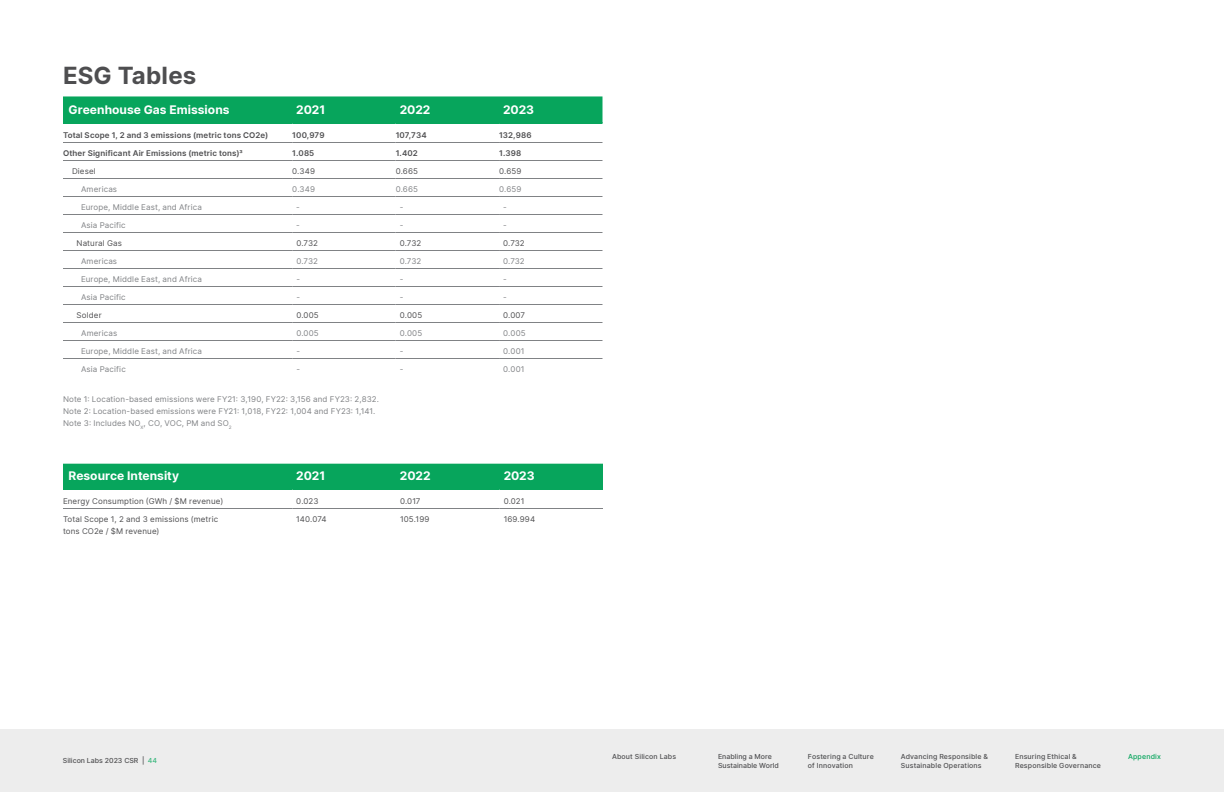
<style>
.page{position:relative;width:1224px;height:792px;background:#fff}
.page>*{position:absolute;margin:0;border:0;box-sizing:border-box;transform-origin:0 0}
.t1{font:700 24px "Inter";letter-spacing:.005em;color:#4e4e50}
.t2{font:700 12px "Inter";color:#fff}
.t3{font:8px/12px "Inter";letter-spacing:.015em;color:#808285}
.t4{font:8px/12px "Inter";letter-spacing:.015em;color:#4e4e50}
.t5{font:600 8px "Inter";letter-spacing:.02em;color:#4e4e50}
.t6{font:500 7px/9px "Inter";letter-spacing:.02em;color:#4e4e50}
.t7{font:500 7px/9px "Inter";color:#4e4e50}
.t8{font:500 7px "Inter";letter-spacing:.025em;color:#07a55c}
.s1{color:#39b77d}
</style>
<div class="page">
<div style="left:63px;top:96px;width:539px;height:26px;background:#07a55c"></div>
<hr style="left:63px;top:358px;width:229px;height:1px;background:#808285">
<hr style="left:292px;top:358px;width:104px;height:1px;background:#808285">
<hr style="left:396px;top:358px;width:103px;height:1px;background:#808285">
<hr style="left:499px;top:358px;width:103px;height:1px;background:#808285">
<hr style="left:63px;top:142px;width:229px;height:1px;background:#808285">
<hr style="left:292px;top:142px;width:104px;height:1px;background:#808285">
<hr style="left:396px;top:142px;width:103px;height:1px;background:#808285">
<hr style="left:499px;top:142px;width:103px;height:1px;background:#808285">
<hr style="left:63px;top:160px;width:229px;height:1px;background:#808285">
<hr style="left:292px;top:160px;width:104px;height:1px;background:#808285">
<hr style="left:396px;top:160px;width:103px;height:1px;background:#808285">
<hr style="left:499px;top:160px;width:103px;height:1px;background:#808285">
<hr style="left:63px;top:178px;width:229px;height:1px;background:#808285">
<hr style="left:292px;top:178px;width:104px;height:1px;background:#808285">
<hr style="left:396px;top:178px;width:103px;height:1px;background:#808285">
<hr style="left:499px;top:178px;width:103px;height:1px;background:#808285">
<hr style="left:63px;top:196px;width:229px;height:1px;background:#808285">
<hr style="left:292px;top:196px;width:104px;height:1px;background:#808285">
<hr style="left:396px;top:196px;width:103px;height:1px;background:#808285">
<hr style="left:499px;top:196px;width:103px;height:1px;background:#808285">
<hr style="left:63px;top:214px;width:229px;height:1px;background:#808285">
<hr style="left:292px;top:214px;width:104px;height:1px;background:#808285">
<hr style="left:396px;top:214px;width:103px;height:1px;background:#808285">
<hr style="left:499px;top:214px;width:103px;height:1px;background:#808285">
<hr style="left:63px;top:232px;width:229px;height:1px;background:#808285">
<hr style="left:292px;top:232px;width:104px;height:1px;background:#808285">
<hr style="left:396px;top:232px;width:103px;height:1px;background:#808285">
<hr style="left:499px;top:232px;width:103px;height:1px;background:#808285">
<hr style="left:63px;top:250px;width:229px;height:1px;background:#808285">
<hr style="left:292px;top:250px;width:104px;height:1px;background:#808285">
<hr style="left:396px;top:250px;width:103px;height:1px;background:#808285">
<hr style="left:499px;top:250px;width:103px;height:1px;background:#808285">
<hr style="left:63px;top:268px;width:229px;height:1px;background:#808285">
<hr style="left:292px;top:268px;width:104px;height:1px;background:#808285">
<hr style="left:396px;top:268px;width:103px;height:1px;background:#808285">
<hr style="left:499px;top:268px;width:103px;height:1px;background:#808285">
<hr style="left:63px;top:122px;width:229px;height:2px;background:#07a55c">
<hr style="left:292px;top:122px;width:104px;height:2px;background:#07a55c">
<hr style="left:396px;top:122px;width:103px;height:2px;background:#07a55c">
<hr style="left:499px;top:122px;width:103px;height:2px;background:#07a55c">
<hr style="left:63px;top:286px;width:229px;height:1px;background:#808285">
<hr style="left:292px;top:286px;width:104px;height:1px;background:#808285">
<hr style="left:396px;top:286px;width:103px;height:1px;background:#808285">
<hr style="left:499px;top:286px;width:103px;height:1px;background:#808285">
<hr style="left:63px;top:304px;width:229px;height:1px;background:#808285">
<hr style="left:292px;top:304px;width:104px;height:1px;background:#808285">
<hr style="left:396px;top:304px;width:103px;height:1px;background:#808285">
<hr style="left:499px;top:304px;width:103px;height:1px;background:#808285">
<hr style="left:63px;top:322px;width:229px;height:1px;background:#808285">
<hr style="left:292px;top:322px;width:104px;height:1px;background:#808285">
<hr style="left:396px;top:322px;width:103px;height:1px;background:#808285">
<hr style="left:499px;top:322px;width:103px;height:1px;background:#808285">
<hr style="left:63px;top:340px;width:229px;height:1px;background:#808285">
<hr style="left:292px;top:340px;width:104px;height:1px;background:#808285">
<hr style="left:396px;top:340px;width:103px;height:1px;background:#808285">
<hr style="left:499px;top:340px;width:103px;height:1px;background:#808285">
<div style="left:63px;top:464px;width:540px;height:24px;background:#07a55c"></div>
<hr style="left:63px;top:488px;width:229px;height:2px;background:#07a55c">
<hr style="left:292px;top:488px;width:104px;height:2px;background:#07a55c">
<hr style="left:396px;top:488px;width:104px;height:2px;background:#07a55c">
<hr style="left:500px;top:488px;width:103px;height:2px;background:#07a55c">
<hr style="left:63px;top:508px;width:229px;height:1px;background:#808285">
<hr style="left:292px;top:508px;width:104px;height:1px;background:#808285">
<hr style="left:396px;top:508px;width:104px;height:1px;background:#808285">
<hr style="left:500px;top:508px;width:103px;height:1px;background:#808285">
<div style="left:0;top:729px;width:1224px;height:63px;background:#ededed"></div>
<h1 class="t1" style="left:63px;top:57px;width:135px">ESG Tables</h1>
<h2 class="t2" style="left:69px;top:101px;width:162px">Greenhouse Gas Emissions</h2>
<h2 class="t2" style="left:296px;top:101px;width:31px">2021</h2>
<h2 class="t2" style="left:400px;top:101px;width:32px">2022</h2>
<h2 class="t2" style="left:503px;top:101px;width:33px">2023</h2>
<p class="t5" style="left:63px;top:129px;width:207px">Total Scope 1, 2 and 3 emissions (metric tons CO2e)</p>
<p class="t5" style="left:292px;top:129px;width:34px">100,979</p>
<p class="t5" style="left:396px;top:129px;width:33px">107,734</p>
<p class="t5" style="left:499px;top:129px;width:34px">132,986</p>
<p class="t5" style="left:63px;top:147px;width:181px">Other Significant Air Emissions (metric tons)3</p>
<p class="t5" style="left:292px;top:147px;width:24px">1.085</p>
<p class="t5" style="left:396px;top:147px;width:24px">1.402</p>
<p class="t5" style="left:499px;top:147px;width:24px">1.398</p>
<p class="t4" style="left:72px;top:165px;width:25px">Diesel</p>
<p class="t4" style="left:292px;top:165px;width:24px">0.349</p>
<p class="t4" style="left:396px;top:165px;width:24px">0.665</p>
<p class="t4" style="left:499px;top:165px;width:24px">0.659</p>
<p class="t3" style="left:81px;top:183px;width:38px">Americas</p>
<p class="t3" style="left:292px;top:183px;width:24px">0.349</p>
<p class="t3" style="left:396px;top:183px;width:24px">0.665</p>
<p class="t3" style="left:499px;top:183px;width:24px">0.659</p>
<p class="t3" style="left:81px;top:201px;width:122px">Europe, Middle East, and Africa</p>
<p class="t3" style="left:296px;top:201px;width:5px">-</p>
<p class="t3" style="left:400px;top:201px;width:5px">-</p>
<p class="t3" style="left:503px;top:201px;width:5px">-</p>
<p class="t3" style="left:81px;top:219px;width:46px">Asia Pacific</p>
<p class="t3" style="left:296px;top:219px;width:5px">-</p>
<p class="t3" style="left:400px;top:219px;width:5px">-</p>
<p class="t3" style="left:503px;top:219px;width:5px">-</p>
<p class="t4" style="left:77px;top:237px;width:47px">Natural Gas</p>
<p class="t4" style="left:296px;top:237px;width:23px">0.732</p>
<p class="t4" style="left:400px;top:237px;width:23px">0.732</p>
<p class="t4" style="left:503px;top:237px;width:23px">0.732</p>
<p class="t3" style="left:81px;top:255px;width:38px">Americas</p>
<p class="t3" style="left:296px;top:255px;width:23px">0.732</p>
<p class="t3" style="left:400px;top:255px;width:23px">0.732</p>
<p class="t3" style="left:503px;top:255px;width:23px">0.732</p>
<p class="t3" style="left:81px;top:273px;width:122px">Europe, Middle East, and Africa</p>
<p class="t3" style="left:296px;top:273px;width:5px">-</p>
<p class="t3" style="left:400px;top:273px;width:5px">-</p>
<p class="t3" style="left:503px;top:273px;width:5px">-</p>
<p class="t3" style="left:81px;top:291px;width:46px">Asia Pacific</p>
<p class="t3" style="left:296px;top:291px;width:5px">-</p>
<p class="t3" style="left:400px;top:291px;width:5px">-</p>
<p class="t3" style="left:503px;top:291px;width:5px">-</p>
<p class="t4" style="left:77px;top:309px;width:27px">Solder</p>
<p class="t4" style="left:296px;top:309px;width:24px">0.005</p>
<p class="t4" style="left:400px;top:309px;width:24px">0.005</p>
<p class="t4" style="left:503px;top:309px;width:24px">0.007</p>
<p class="t3" style="left:81px;top:327px;width:38px">Americas</p>
<p class="t3" style="left:296px;top:327px;width:24px">0.005</p>
<p class="t3" style="left:400px;top:327px;width:24px">0.005</p>
<p class="t3" style="left:503px;top:327px;width:24px">0.005</p>
<p class="t3" style="left:81px;top:345px;width:122px">Europe, Middle East, and Africa</p>
<p class="t3" style="left:296px;top:345px;width:5px">-</p>
<p class="t3" style="left:400px;top:345px;width:5px">-</p>
<p class="t3" style="left:503px;top:345px;width:23px">0.001</p>
<p class="t3" style="left:81px;top:363px;width:46px">Asia Pacific</p>
<p class="t3" style="left:296px;top:363px;width:5px">-</p>
<p class="t3" style="left:400px;top:363px;width:5px">-</p>
<p class="t3" style="left:503px;top:363px;width:23px">0.001</p>
<p class="t3" style="left:63px;top:393px;width:317px">Note 1: Location-based emissions were FY21: 3,190, FY22: 3,156 and FY23: 2,832.<br>Note 2: Location-based emissions were FY21: 1,018, FY22: 1,004 and FY23: 1,141.<br>Note 3: Includes NO<sub>X</sub>, CO, VOC, PM and SO<sub>2</sub></p>
<h2 class="t2" style="left:69px;top:467px;width:112px">Resource Intensity</h2>
<h2 class="t2" style="left:296px;top:467px;width:31px">2021</h2>
<h2 class="t2" style="left:400px;top:467px;width:32px">2022</h2>
<h2 class="t2" style="left:504px;top:467px;width:33px">2023</h2>
<p class="t4" style="left:63px;top:495px;width:162px">Energy Consumption (GWh / $M revenue)</p>
<p class="t4" style="left:296px;top:495px;width:24px">0.023</p>
<p class="t4" style="left:400px;top:495px;width:22px">0.017</p>
<p class="t4" style="left:504px;top:495px;width:22px">0.021</p>
<p class="t4" style="left:63px;top:513px;width:157px">Total Scope 1, 2 and 3 emissions (metric tons CO2e / $M revenue)</p>
<p class="t4" style="left:296px;top:513px;width:32px">140.074</p>
<p class="t4" style="left:400px;top:513px;width:31px">105.199</p>
<p class="t4" style="left:504px;top:513px;width:33px">169.994</p>
<p class="t7" style="left:63px;top:756px;width:95px">Silicon Labs 2023 CSR | <span class="s1">44</span></p>
<p class="t6" style="left:612px;top:752px;width:66px">About Silicon Labs</p>
<p class="t7" style="left:718px;top:752px;width:62px">Enabling a More<br>Sustainable World</p>
<p class="t6" style="left:808px;top:752px;width:67px">Fostering a Culture of Innovation</p>
<p class="t6" style="left:901px;top:752px;width:89px">Advancing Responsible &amp;<br>Sustainable Operations</p>
<p class="t6" style="left:1015px;top:752px;width:63px">Ensuring Ethical &amp;</p>
<p class="t8" style="left:1128px;top:751px;width:34px">Appendix</p>
<p class="t6" style="left:1015px;top:761px;width:87px">Responsible Governance</p>
</div>
